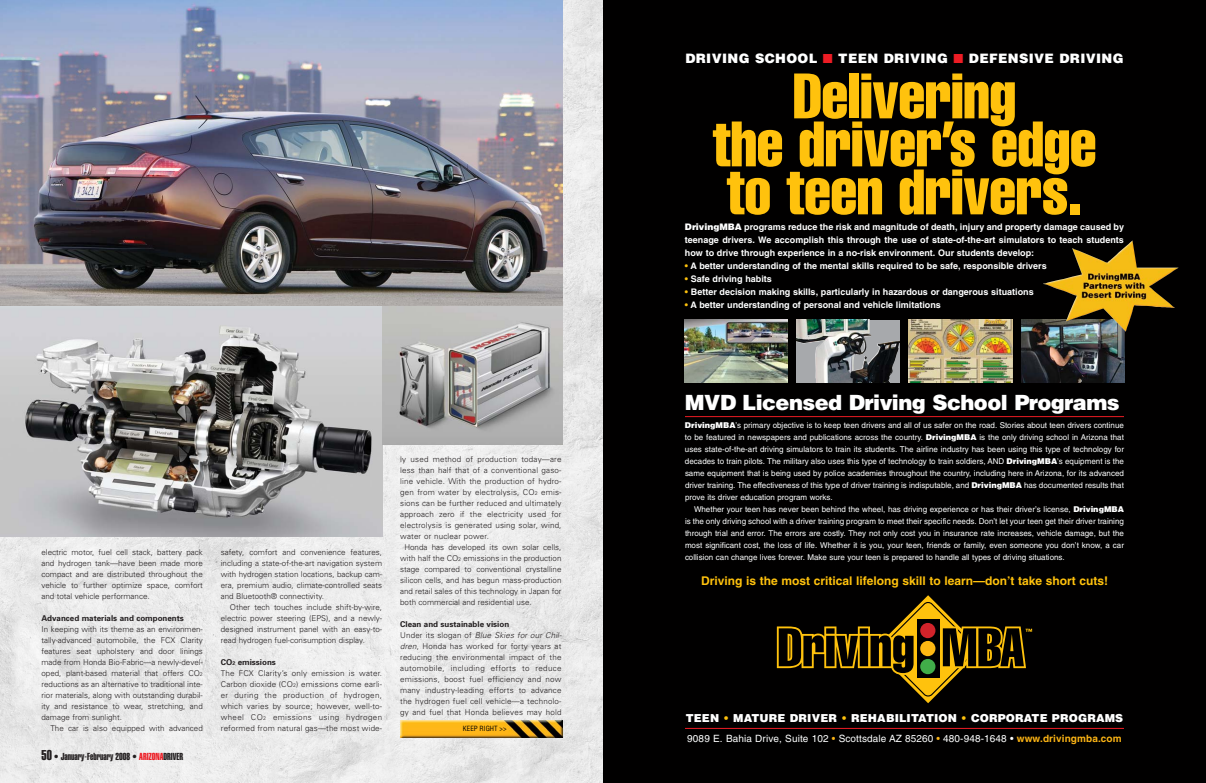
<style>
.page{position:relative;width:1206px;height:783px;background:#fff}
.page>*{position:absolute;margin:0;border:0;box-sizing:border-box;transform-origin:0 0}
.t1{font:extra-condensed 63px/48px "Helvetica";letter-spacing:-.01em;color:#ffc20d;text-align:center}
.t2{font:900 21px "Helvetica";letter-spacing:-.025em;color:#fff}
.t3{font:900 13px "Helvetica";letter-spacing:.025em;color:#fff}
.t4{font:700 12px "Helvetica";color:#ffc20d}
.t5{font:900 11px "Helvetica";letter-spacing:.015em;color:#fff}
.t6{font:10px "Helvetica";letter-spacing:.01em;color:#fff}
.t7{font:10px "Helvetica Extra Compressed";color:#231f20}
.t8{font:700 9px/13px "Helvetica";color:#fff;text-align:justify}
.t9{font:300 8px/11px "Univers";letter-spacing:.02em;color:#231f20;text-align:justify}
.t10{font:8px/12px "Helvetica";color:#fff;text-align:justify}
.t11{font:300 8px "Univers";color:#231f20}
.t12{font:700 8px "Univers";color:#231f20}
.t13{font:condensed 7px "Helvetica";color:#010000}
.s1{font-size:5.3px}
.s2{font-size:14px}
.s3{color:#ed1c24}
.s4{font-weight:700}
.s5{font-weight:700;font-size:5.3px}
.s6{font-style:italic}
.s7{font-weight:900}
.s8{color:#ffc20d}
.s9{color:#fcb415}
.s10{font-weight:700;color:#fcb415}
</style>
<div class="page">
<img style="left:0;top:0;width:603px;height:783px">
<img style="left:0;top:0;width:562px;height:306px">
<img style="left:0;top:306px;width:382px;height:231px">
<img style="left:382px;top:306px;width:180px;height:138px">
<img style="left:400px;top:720px;width:163px;height:18px">
<div style="left:603px;top:0;width:603px;height:783px;background:#010000"></div>
<svg style="left:777px;top:595px;width:255px;height:108px"></svg>
<hr style="left:685px;top:728px;width:439px;height:1px;background:#ed1c24">
<hr style="left:685px;top:416px;width:439px;height:1px;background:#ed1c24">
<img style="left:684px;top:320px;width:103px;height:63px">
<img style="left:796px;top:320px;width:104px;height:63px">
<img style="left:909px;top:320px;width:103px;height:63px">
<img style="left:1021px;top:320px;width:104px;height:63px">
<img style="left:1043px;top:240px;width:135px;height:92px">
<p class="t9" style="left:42px;top:547px;width:163px">electric motor, fuel cell stack, battery pack and hydrogen tank—have been made more compact and are distributed throughout the vehicle to further optimize space, comfort and total vehicle performance.</p>
<p class="t12" style="left:42px;top:615px;width:144px">Advanced materials and components</p>
<p class="t9" style="left:42px;top:624px;width:163px">In keeping with its theme as an environmen&shy;tally-advanced automobile, the FCX Clarity features seat upholstery and door linings made from Honda Bio-Fabric—a newly-devel&shy;oped, plant-based material that offers CO<span class="s1">2 </span>reductions as an alternative to traditional inte&shy;rior materials, along with outstanding durabil&shy;ity and resistance to wear, stretching, and damage from sunlight.</p>
<p class="t11" style="left:50px;top:725px;width:154px">The car is also equipped with advanced</p>
<p class="t7" style="left:42px;top:753px;width:143px"><span class="s2">50</span> • January-February 2008 • <span class="s3">ARIZONA</span>DRIVER</p>
<p class="t9" style="left:221px;top:547px;width:163px">safety, comfort and convenience features, including a state-of-the-art navigation system with hydrogen station locations, backup cam&shy;era, premium audio, climate-controlled seats and Bluetooth® connectivity.</p>
<p class="t9" style="left:221px;top:602px;width:163px;text-indent:9px">Other tech touches include shift-by-wire, electric power steering (EPS), and a newly&shy;designed instrument panel with an easy-to&shy;read hydrogen fuel-consumption display.</p>
<p class="t9" style="left:221px;top:657px;width:163px;text-align:left"><span class="s4">CO</span><span class="s5">2</span> <span class="s4">emissions<br></span>The FCX Clarity’s only emission is water.<br>Carbon dioxide (CO<span class="s1">2</span>) emissions come earli&shy;er during the production of hydrogen, which varies by source; however, well-to&shy;wheel CO<span class="s1">2</span> emissions using hydrogen reformed from natural gas—the most wide-</p>
<p class="t9" style="left:400px;top:454px;width:163px">ly used method of production today—are</p>
<p class="t9" style="left:400px;top:465px;width:163px">less than half that of a conventional gaso-</p>
<p class="t9" style="left:400px;top:476px;width:163px">line vehicle. With the production of hydro-</p>
<p class="t9" style="left:400px;top:487px;width:163px">gen from water by electrolysis, CO<span class="s1">2</span> emis-</p>
<p class="t9" style="left:400px;top:498px;width:163px">sions can be further reduced and ultimately</p>
<p class="t9" style="left:400px;top:509px;width:163px">approach zero if the electricity used for</p>
<p class="t9" style="left:400px;top:520px;width:163px">electrolysis is generated using solar, wind,</p>
<p class="t9" style="left:400px;top:531px;width:90px">water or nuclear power.</p>
<p class="t11" style="left:404px;top:544px;width:159px">Honda has developed its own solar cells,</p>
<p class="t11" style="left:400px;top:555px;width:163px">with half the CO<span class="s1">2</span> emissions in the production</p>
<p class="t11" style="left:400px;top:566px;width:163px">stage compared to conventional crystalline</p>
<p class="t11" style="left:400px;top:577px;width:163px">silicon cells, and has begun mass-production</p>
<p class="t11" style="left:400px;top:588px;width:163px">and retail sales of this technology in Japan for</p>
<p class="t11" style="left:400px;top:599px;width:133px">both commercial and residential use.</p>
<p class="t9" style="left:400px;top:619px;width:164px;text-align:left"><span class="s4">Clean and sustainable vision<br></span>U n d e r i t s s l o g a n o f <span class="s6">Blue Skies for our Chil&shy;dren</span>, Honda has worked for forty years at reducing the environmental impact of the automobile, including efforts to reduce emissions, boost fuel efficiency and now many industry-leading efforts to advance the hydrogen fuel cell vehicle—a technolo&shy;gy and fuel that Honda believes may hold</p>
<p class="t13" style="left:463px;top:726px;width:45px">KEEP RIGHT &gt;&gt;</p>
<h3 class="t3" style="left:685px;top:54px;width:440px">DRIVING SCHOOL <span class="s3">■</span> TEEN DRIVING <span class="s3">■</span> DEFENSIVE DRIVING</h3>
<h1 class="t1" style="left:712px;top:76px;width:386px">Delivering<br>the driver’s edge to teen drivers.</h1>
<p class="t8" style="left:685px;top:222px;width:441px"><span class="s7">DrivingMBA</span> programs reduce the risk and magnitude of death, injury and property damage caused by teenage drivers. We accomplish this through the use of state-of-the-art simulators to teach students how to drive through experience in a no-risk environment. Our students develop:</p>
<p class="t8" style="left:685px;top:261px;width:363px"><span class="s8">•</span> A better understanding of the mental skills required to be safe, responsible drivers</p>
<p class="t8" style="left:685px;top:274px;width:88px"><span class="s8">•</span> Safe driving habits</p>
<p class="t8" style="left:685px;top:287px;width:350px"><span class="s8">•</span> Better decision making skills, particularly in hazardous or dangerous situations</p>
<p class="t8" style="left:685px;top:300px;width:257px"><span class="s8">•</span> A better understanding of personal and vehicle limitations</p>
<h2 class="t2" style="left:685px;top:395px;width:436px">MVD Licensed Driving School Programs</h2>
<p class="t10" style="left:685px;top:420px;width:441px"><span class="s7">DrivingMBA</span>’s primary objective is to keep teen drivers and all of us safer on the road. Stories about teen drivers continue to be featured in newspapers and publications across the country. <span class="s7">DrivingMBA</span> is the only driving school in Arizona that uses state-of-the-art driving simulators to train its students. The airline industry has been using this type of technology for decades to train pilots. The military also uses this type of technology to train soldiers, AND <span class="s7">DrivingMBA</span>’s equipment is the same equipment that is being used by police academies throughout the country, including here in Arizona, for its advanced driver training. The effectiveness of this type of driver training is indisputable, and <span class="s7">DrivingMBA</span> has documented results that prove its driver education program works.</p>
<p class="t10" style="left:685px;top:504px;width:441px;text-indent:9px">Whether your teen has never been behind the wheel, has driving experience or has their driver’s license, <span class="s7">DrivingMBA </span>is the only driving school with a driver training program to meet their specific needs. Don’t let your teen get their driver training through trial and error. The errors are costly. They not only cost you in insurance rate increases, vehicle damage, but the most significant cost, the loss of life. Whether it is you, your teen, friends or family, even someone you don’t know, a car collision can change lives forever. Make sure your teen is prepared to handle all types of driving situations.</p>
<h3 class="t4" style="left:701px;top:577px;width:409px">Driving is the most critical lifelong skill to learn—don’t take short cuts!</h3>
<h3 class="t5" style="left:686px;top:714px;width:439px">TEEN <span class="s8">•</span> MATURE DRIVER <span class="s8">•</span> REHABILITATION <span class="s8">•</span> CORPORATE PROGRAMS</h3>
<p class="t6" style="left:687px;top:735px;width:436px">9089 E. Bahia Drive, Suite 102 <span class="s9">•</span> Scottsdale AZ 85260 <span class="s9">•</span> 480-948-1648 • <span class="s10">www.drivingmba.com</span></p>
</div>
